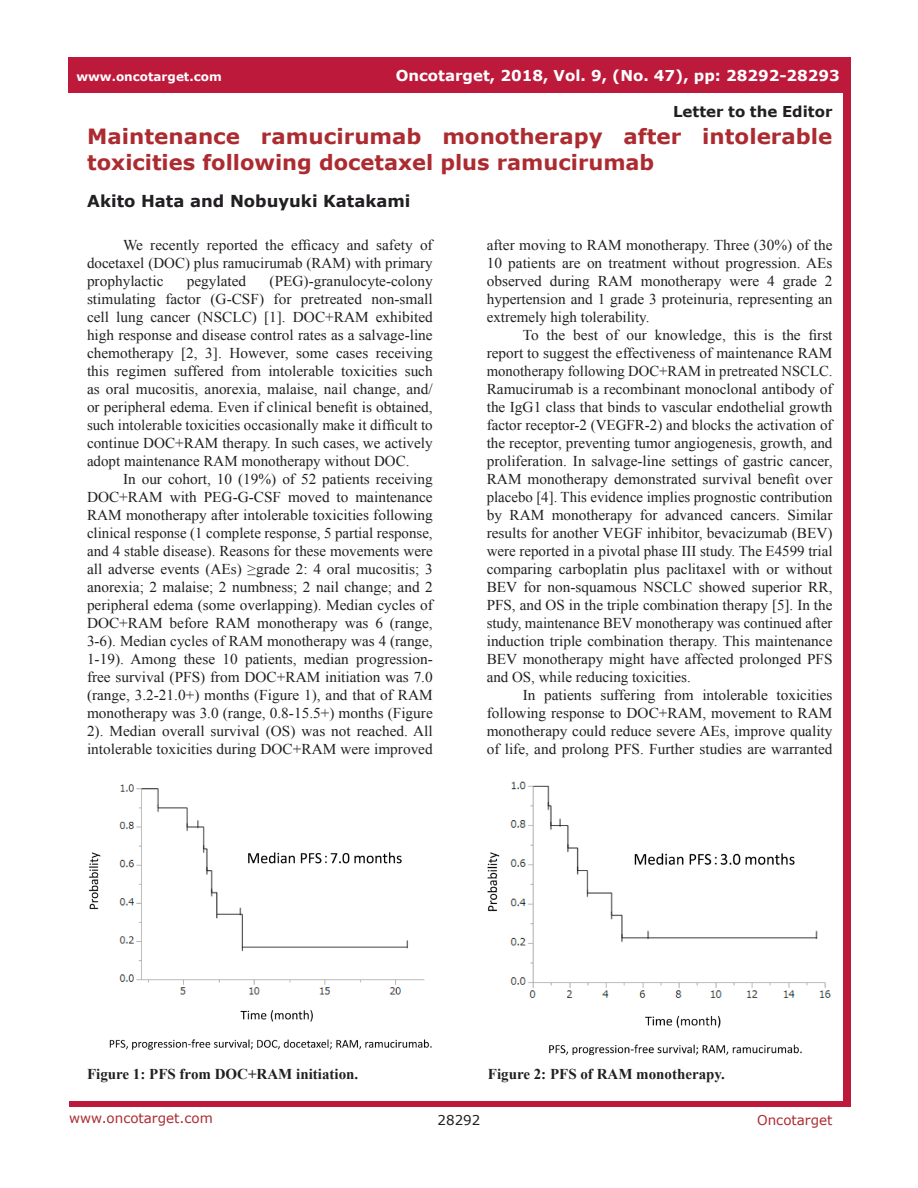
<style>
.page{position:relative;width:918px;height:1188px;background:#fff}
.page>*{position:absolute;margin:0;border:0;box-sizing:border-box;transform-origin:0 0}
.t1{font:700 21px/25.2px "Verdana";color:#ac2b31}
.Authors{font:700 16.5px "Verdana";color:#221f22}
.BodyTextEditorial{font:15px/18px "Times New Roman";color:#221f22;text-align:justify}
.FigureText{font:700 15px "Times New Roman";color:#221f22}
.t2{font:700 15px "Verdana";color:#fff}
.t3{font:700 15px "Verdana";color:#231f20}
.t4{font:13.5px "Verdana";color:#ac2b31}
.t5{font:13.5px "Verdana";color:#221f22}
.t6{font:700 12px "Verdana";color:#fff}
</style>
<div class="page">
<div style="left:69px;top:57px;width:781px;height:36px;background:#bd1a3b"></div>
<img style="left:88px;top:784px;width:344px;height:266px">
<img style="left:487px;top:781px;width:344px;height:274px">
<p class="t6" style="left:76px;top:68px;width:147px">www.oncotarget.com</p>
<p class="t2" style="left:396px;top:65px;width:446px">Oncotarget, 2018, Vol. 9, (No. 47), pp: 28292-28293</p>
<p class="t3" style="left:673px;top:101px;width:161px">Letter to the Editor</p>
<p class="t1" style="left:87px;top:124px;width:747px">Maintenance ramucirumab monotherapy after intolerable toxicities following docetaxel plus ramucirumab</p>
<p class="Authors" style="left:87px;top:190px;width:325px">Akito Hata and Nobuyuki Katakami</p>
<p class="BodyTextEditorial" style="left:87px;top:236px;width:347px;text-indent:36px">We recently reported the efficacy and safety of docetaxel (DOC) plus ramucirumab (RAM) with primary prophylactic</p>
<p class="BodyTextEditorial" style="left:487px;top:236px;width:347px">after moving to RAM monotherapy. Three (30%) of the 10 patients are on treatment without progression. AEs observed during RAM monotherapy were 4 grade 2 hypertension and 1 grade 3 proteinuria, representing an extremely high tolerability.</p>
<p class="BodyTextEditorial" style="left:487px;top:326px;width:347px;text-indent:36px">To the best of our knowledge, this is the first report to suggest the effectiveness of maintenance RAM monotherapy following DOC+RAM in pretreated NSCLC.<br>Ramucirumab is a recombinant monoclonal antibody of the IgG1 class that binds to vascular endothelial growth factor receptor-2 (VEGFR-2) and blocks the activation of the receptor, preventing tumor angiogenesis, growth, and proliferation. In salvage-line settings of gastric cancer, RAM monotherapy demonstrated survival benefit over placebo [4]. This evidence implies prognostic contribution by RAM monotherapy for advanced cancers. Similar results for another VEGF inhibitor, bevacizumab (BEV) were reported in a pivotal phase III study. The E4599 trial comparing carboplatin plus paclitaxel with or without BEV for non-squamous NSCLC showed superior RR, PFS, and OS in the triple combination therapy [5]. In the study, maintenance BEV monotherapy was continued after induction triple combination therapy. This maintenance BEV monotherapy might have affected prolonged PFS and OS, while reducing toxicities.</p>
<p class="BodyTextEditorial" style="left:487px;top:686px;width:347px;text-indent:36px">In patients suffering from intolerable toxicities following response to DOC+RAM, movement to RAM monotherapy could reduce severe AEs, improve quality of life, and prolong PFS. Further studies are warranted</p>
<p class="BodyTextEditorial" style="left:87px;top:272px;width:347px;text-indent:183px">(PEG)-granulocyte-colony stimulating factor (G-CSF) for pretreated non-small cell lung cancer (NSCLC) [1]. DOC+RAM exhibited high response and disease control rates as a salvage-line chemotherapy [2, 3]. However, some cases receiving this regimen suffered from intolerable toxicities such as oral mucositis, anorexia, malaise, nail change, and/ or peripheral edema. Even if clinical benefit is obtained, such intolerable toxicities occasionally make it difficult to continue DOC+RAM therapy. In such cases, we actively adopt maintenance RAM monotherapy without DOC.</p>
<p class="BodyTextEditorial" style="left:87px;top:470px;width:347px;text-indent:36px">In our cohort, 10 (19%) of 52 patients receiving DOC+RAM with PEG-G-CSF moved to maintenance RAM monotherapy after intolerable toxicities following clinical response (1 complete response, 5 partial response, and 4 stable disease). Reasons for these movements were all adverse events (AEs) ≥grade 2: 4 oral mucositis; 3 anorexia; 2 malaise; 2 numbness; 2 nail change; and 2 peripheral edema (some overlapping). Median cycles of DOC+RAM before RAM monotherapy was 6 (range, 3-6). Median cycles of RAM monotherapy was 4 (range, 1-19). Among these 10 patients, median progression&shy;free survival (PFS) from DOC+RAM initiation was 7.0 (range, 3.2-21.0+) months (Figure 1), and that of RAM monotherapy was 3.0 (range, 0.8-15.5+) months (Figure 2). Median overall survival (OS) was not reached. All intolerable toxicities during DOC+RAM were improved</p>
<p class="BodyTextEditorial" style="left:187px;top:272px;width:61px">pegylated</p>
<p class="FigureText" style="left:87px;top:1064px;width:273px">Figure 1: PFS from DOC+RAM initiation.</p>
<p class="FigureText" style="left:488px;top:1064px;width:239px">Figure 2: PFS of RAM monotherapy.</p>
<p class="t4" style="left:69px;top:1109px;width:145px">www.oncotarget.com</p>
<p class="t5" style="left:438px;top:1111px;width:44px">28292</p>
<p class="t4" style="left:757px;top:1111px;width:77px">Oncotarget</p>
</div>
